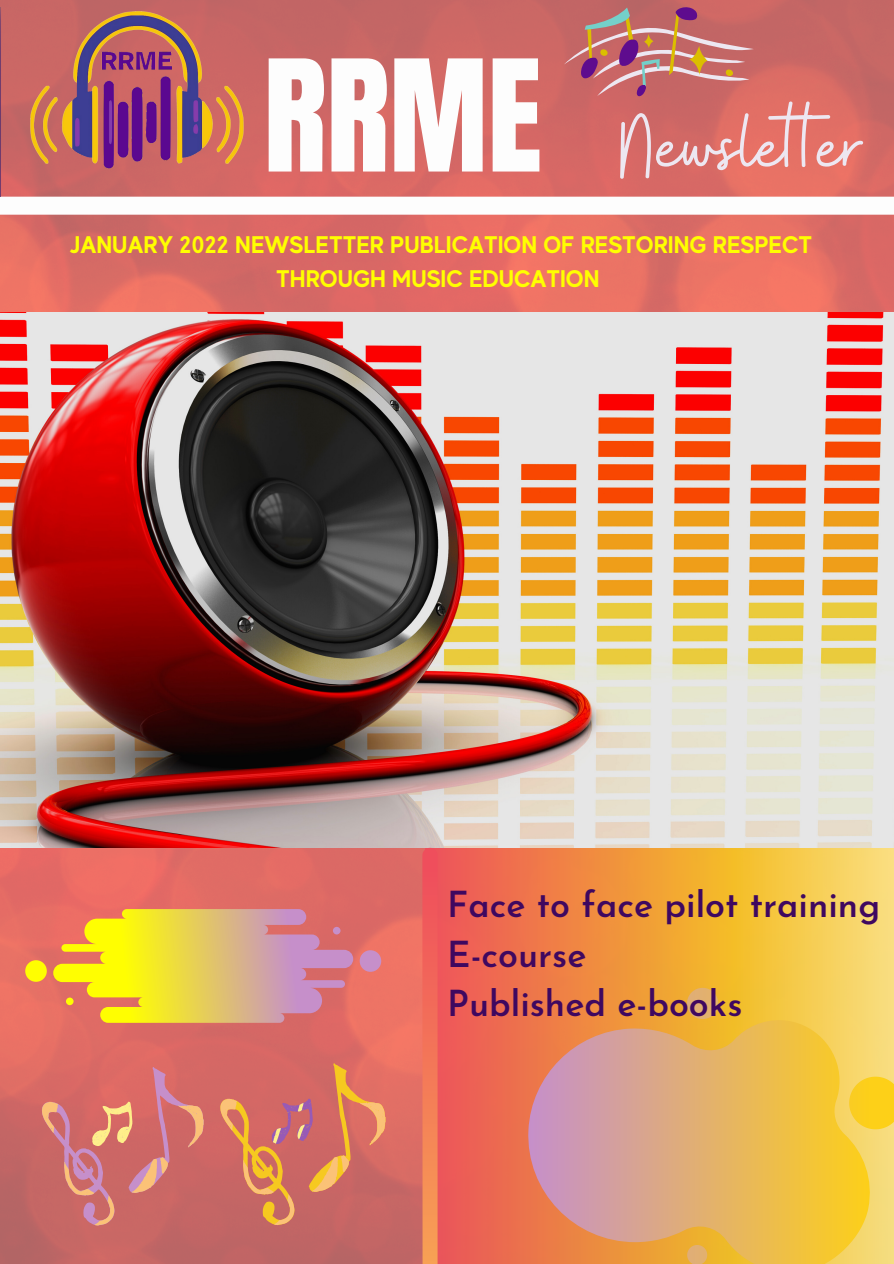
<style>
.page{position:relative;width:894px;height:1264px;background:#fff}
.page>*{position:absolute;margin:0;border:0;box-sizing:border-box;transform-origin:0 0}
.t1{font:131.7px "Anton";color:#fdfdfd}
.t2{font:91.2px "Buffalo";color:#ede7f1}
.t3{font:600 35.7px "Josefin Sans";color:#3f0860}
.t4{font:700 24px/33.8px "MADE Evolve Sans";color:#ff0;text-align:center}
</style>
<div class="page">
<img style="left:0;top:0;width:893px;height:1263px">
<img style="left:0;top:313px;width:893px;height:535px">
<div style="left:0;top:197px;width:893px;height:18px;background:#fdfdfd"></div>
<svg style="left:563px;top:7px;width:190px;height:89px;background:#c27373"></svg>
<svg style="left:437px;top:848px;width:456px;height:415px;background:#f1964c"></svg>
<svg style="left:525px;top:1019px;width:348px;height:244px;background:#e4ac66"></svg>
<svg style="left:686px;top:987px;width:32px;height:32px"></svg>
<svg style="left:687px;top:1244px;width:20px;height:19px"></svg>
<svg style="left:848px;top:1076px;width:45px;height:53px;background:#fbd02a"></svg>
<svg style="left:422px;top:847px;width:15px;height:416px;background:#f27558"></svg>
<svg style="left:25px;top:909px;width:356px;height:113px;background:#e3a862"></svg>
<svg style="left:41px;top:1067px;width:162px;height:158px;background:#d17370"></svg>
<svg style="left:220px;top:1063px;width:165px;height:162px;background:#d37561"></svg>
<img style="left:0;top:7px;width:267px;height:189px">
<p class="t1" style="left:263px;top:22px;width:280px">RRME</p>
<p class="t2" style="left:620px;top:87px;width:245px">Newslet er</p>
<p class="t4" style="left:70px;top:228px;width:743px">JANUARY 2022 NEWSLETTER PUBLICATION OF RESTORING RESPECT<br>THROUGH MUSIC EDUCATION</p>
<p class="t3" style="left:447px;top:890px;width:434px">Face to face pilot training</p>
<p class="t3" style="left:447px;top:940px;width:141px">E-course</p>
<p class="t3" style="left:447px;top:989px;width:297px">Published e-books</p>
</div>
